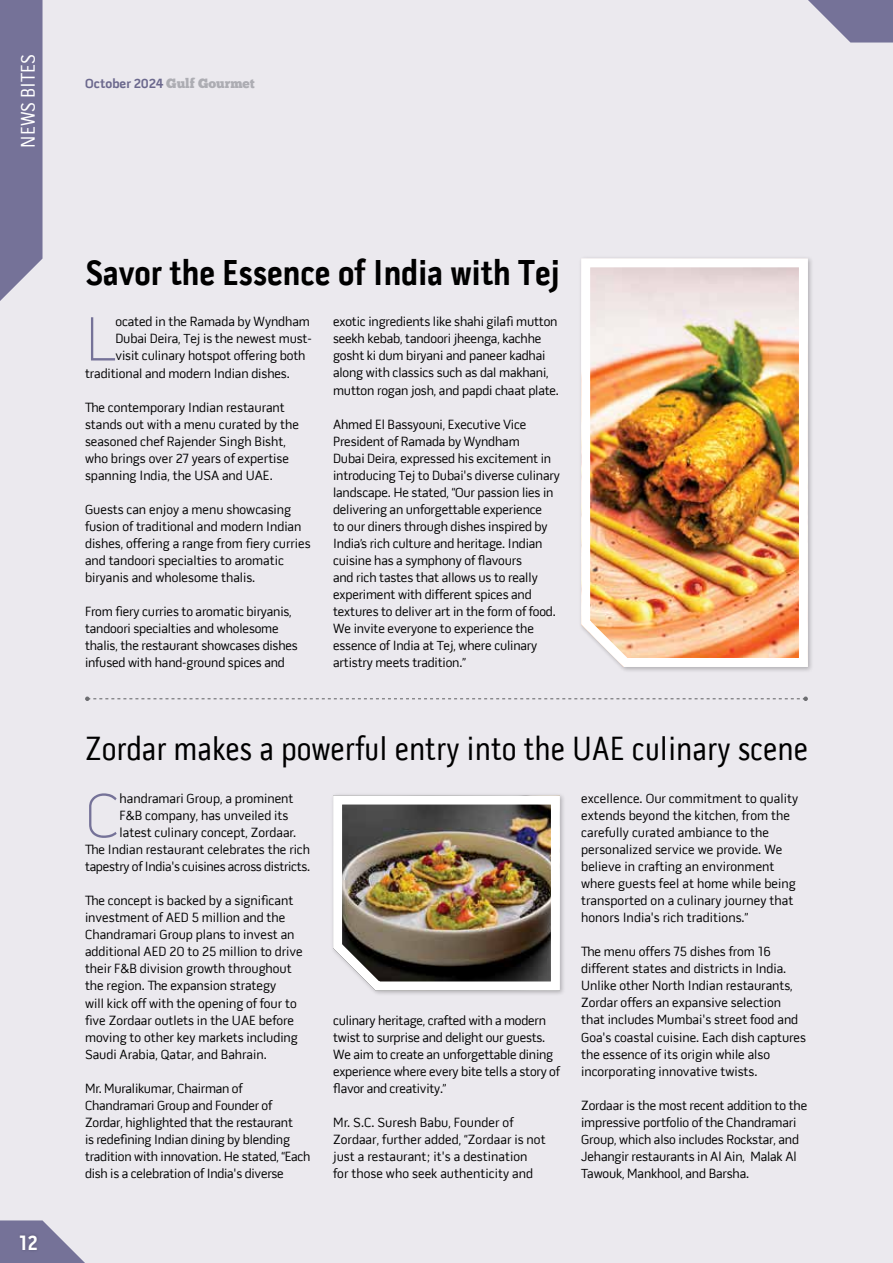
<style>
.page{position:relative;width:893px;height:1263px;background:#ebe9ee}
.page>*{position:absolute;margin:0;border:0;box-sizing:border-box;transform-origin:0 0}
.t1{font:100 63.6px "Pill Gothic 600 mg";color:#757298}
.t2{font:700 36.3px "Pill Gothic 300 mg";letter-spacing:-.005em;color:#000}
.t3{font:33.9px "Pill Gothic 300 mg";color:#000}
.t4{font:700 21px "Pill Gothic 300 mg";color:#fff}
.t5{font:19.95px "Pill Gothic 300 mg";color:#fff}
.t6{font:13.5px/17px "Pill Gothic 600 mg";letter-spacing:-.005em;color:#000}
.t7{font:700 13.5px "Pill Gothic 600 mg";color:#757298}
.s1{font-family:"Chunk Five";font-weight:400;color:#bcbec0}
</style>
<div class="page">
<svg style="left:0;top:0;width:43px;height:301px"></svg>
<img style="left:580px;top:257px;width:232px;height:414px">
<svg style="left:85px;top:696px;width:723px;height:5px"></svg>
<img style="left:332px;top:794px;width:232px;height:200px">
<svg style="left:0;top:1220px;width:85px;height:43px"></svg>
<div style="left:17px;top:1232px;width:23px;height:21px;background:#6d6a8d"></div>
<svg style="left:808px;top:0;width:85px;height:43px"></svg>
<h3 class="t5" style="left:16px;top:148px;width:95px;rotate:-90deg">NEWS BITES</h3>
<h3 class="t4" style="left:19px;top:1229px;width:20px">12</h3>
<p class="t7" style="left:85px;top:75px;width:171px">October 2024 <span class="s1">Gulf Gourmet</span></p>
<h2 class="t2" style="left:85px;top:251px;width:476px">Savor the Essence of India with Tej</h2>
<h1 class="t1" style="left:85px;top:303px;width:32px">L</h1>
<p class="t6" style="left:115px;top:313px;width:196px">ocated in the Ramada by Wyndham</p>
<p class="t6" style="left:333px;top:313px;width:227px">exotic ingredients like shahi gilafi mutton seekh kebab, tandoori jheenga, kachhe gosht ki dum biryani and paneer kadhai along with classics such as dal makhani, mutton rogan josh, and papdi chaat plate.</p>
<p class="t6" style="left:333px;top:416px;width:228px">Ahmed El Bassyouni, Executive Vice President of Ramada by Wyndham<br>Dubai Deira, expressed his excitement in introducing Tej to Dubai's diverse culinary landscape. He stated, “Our passion lies in delivering an unforgettable experience<br>to our diners through dishes inspired by India’s rich culture and heritage. Indian cuisine has a symphony of flavours<br>and rich tastes that allows us to really experiment with different spices and textures to deliver art in the form of food.<br>We invite everyone to experience the essence of India at Tej, where culinary artistry meets tradition.”</p>
<p class="t6" style="left:115px;top:330px;width:198px">Dubai Deira, Tej is the newest must-</p>
<p class="t6" style="left:115px;top:347px;width:192px">visit culinary hotspot offering both</p>
<p class="t6" style="left:85px;top:364px;width:206px">traditional and modern Indian dishes.</p>
<p class="t6" style="left:85px;top:399px;width:215px">The contemporary Indian restaurant stands out with a menu curated by the seasoned chef Rajender Singh Bisht, who brings over 27 years of expertise spanning India, the USA and UAE.</p>
<p class="t6" style="left:85px;top:501px;width:227px">Guests can enjoy a menu showcasing fusion of traditional and modern Indian dishes, offering a range from fiery curries and tandoori specialties to aromatic biryanis and wholesome thalis.</p>
<p class="t6" style="left:85px;top:603px;width:214px">From fiery curries to aromatic biryanis, tandoori specialties and wholesome thalis, the restaurant showcases dishes infused with hand-ground spices and</p>
<h3 class="t3" style="left:85px;top:729px;width:724px">Zordar makes a powerful entry into the UAE culinary scene</h3>
<h1 class="t1" style="left:85px;top:779px;width:36px">C</h1>
<p class="t6" style="left:120px;top:790px;width:175px">handramari Group, a prominent</p>
<p class="t6" style="left:120px;top:807px;width:170px">F&amp;B company, has unveiled its</p>
<p class="t6" style="left:120px;top:824px;width:178px">latest culinary concept, Zordaar.</p>
<p class="t6" style="left:85px;top:841px;width:227px">The Indian restaurant celebrates the rich</p>
<p class="t6" style="left:85px;top:858px;width:227px">tapestry of India's cuisines across districts.</p>
<p class="t6" style="left:85px;top:892px;width:219px">The concept is backed by a significant investment of AED 5 million and the Chandramari Group plans to invest an additional AED 20 to 25 million to drive their F&amp;B division growth throughout the region. The expansion strategy<br>will kick off with the opening of four to five Zordaar outlets in the UAE before moving to other key markets including Saudi Arabia, Qatar, and Bahrain.</p>
<p class="t6" style="left:85px;top:1080px;width:227px">Mr. Muralikumar, Chairman of Chandramari Group and Founder of Zordar, highlighted that the restaurant<br>is redefining Indian dining by blending tradition with innovation. He stated, “Each dish is a celebration of India's diverse</p>
<p class="t6" style="left:333px;top:1011px;width:228px">culinary heritage, crafted with a modern twist to surprise and delight our guests.<br>We aim to create an unforgettable dining experience where every bite tells a story of flavor and creativity.”</p>
<p class="t6" style="left:333px;top:1114px;width:214px">Mr. S.C. Suresh Babu, Founder of Zordaar, further added, “Zordaar is not just a restaurant; it's a destination for those who seek authenticity and</p>
<p class="t6" style="left:581px;top:790px;width:219px">excellence. Our commitment to quality extends beyond the kitchen, from the carefully curated ambiance to the personalized service we provide. We believe in crafting an environment where guests feel at home while being transported on a culinary journey that honors India's rich traditions.”</p>
<p class="t6" style="left:581px;top:943px;width:226px">The menu offers 75 dishes from 16 different states and districts in India.<br>Unlike other North Indian restaurants, Zordar offers an expansive selection that includes Mumbai's street food and Goa's coastal cuisine. Each dish captures the essence of its origin while also incorporating innovative twists.</p>
<p class="t6" style="left:581px;top:1096px;width:228px">Zordaar is the most recent addition to the impressive portfolio of the Chandramari Group, which also includes Rockstar, and Jehangir restaurants in Al Ain, Malak Al Tawouk, Mankhool, and Barsha.</p>
</div>
